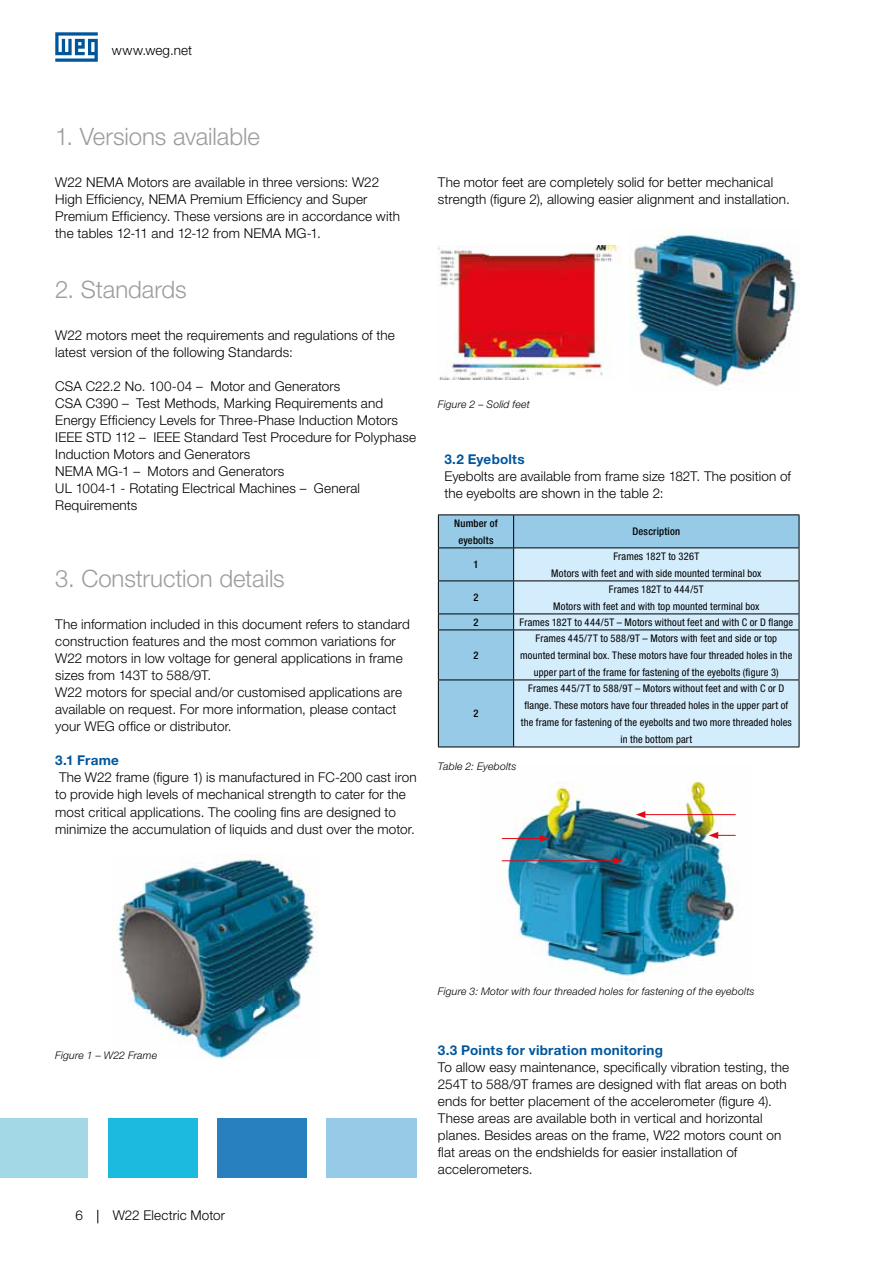
<style>
.page{position:relative;width:893px;height:1263px;background:#fff}
.page>*{position:absolute;margin:0;border:0;box-sizing:border-box;transform-origin:0 0}
.t1{font:300 24px "Helvetica Neue LT Pro";letter-spacing:-.005em;color:#9d9d9c}
.t2{font:300 13.5px/17px "Helvetica Neue LT Pro";letter-spacing:.01em;color:#000}
.t3{font:700 13.5px "Helvetica Neue LT Pro";letter-spacing:.02em;color:#00569d}
.t4{font:condensed 10.5px/17px "Helvetica Neue LT Pro";letter-spacing:.015em;color:#000;text-align:center}
.t5{font:italic 300 10.5px "Helvetica Neue LT Pro";letter-spacing:.015em;color:#000}
.t6{font:500 condensed 10.5px/17px "Helvetica Neue LT Pro";letter-spacing:.015em;color:#000;text-align:center}
</style>
<div class="page">
<svg style="left:55px;top:32px;width:43px;height:30px"></svg>
<svg style="left:97px;top:1210px;width:1px;height:13px"></svg>
<div style="left:0;top:1118px;width:88px;height:60px;background:#a3d8e7"></div>
<div style="left:108px;top:1118px;width:89px;height:60px;background:#1dbadf"></div>
<div style="left:217px;top:1118px;width:90px;height:60px;background:#2881be"></div>
<div style="left:327px;top:1118px;width:90px;height:60px;background:#96cae6"></div>
<img style="left:118px;top:855px;width:200px;height:204px">
<img style="left:438px;top:246px;width:183px;height:133px">
<img style="left:629px;top:229px;width:170px;height:158px">
<div style="left:439px;top:515px;width:360px;height:232px;background:#96cae6"></div>
<div style="left:514px;top:548px;width:285px;height:199px;background:#d4edfc"></div>
<hr style="left:438px;top:514px;width:76px;height:1px;background:#000">
<hr style="left:438px;top:515px;width:1px;height:32px;background:#000">
<hr style="left:514px;top:514px;width:285px;height:1px;background:#000">
<hr style="left:513px;top:515px;width:1px;height:32px;background:#000">
<hr style="left:799px;top:515px;width:1px;height:32px;background:#000">
<hr style="left:438px;top:547px;width:76px;height:1px;background:#000">
<hr style="left:438px;top:548px;width:1px;height:32px;background:#000">
<hr style="left:514px;top:547px;width:285px;height:1px;background:#000">
<hr style="left:513px;top:548px;width:1px;height:32px;background:#000">
<hr style="left:799px;top:548px;width:1px;height:32px;background:#000">
<hr style="left:438px;top:580px;width:76px;height:1px;background:#000">
<hr style="left:438px;top:581px;width:1px;height:32px;background:#000">
<hr style="left:514px;top:580px;width:285px;height:1px;background:#000">
<hr style="left:513px;top:581px;width:1px;height:32px;background:#000">
<hr style="left:799px;top:581px;width:1px;height:32px;background:#000">
<hr style="left:438px;top:613px;width:76px;height:1px;background:#000">
<svg style="left:438px;top:614px;width:1px;height:15px"></svg>
<hr style="left:514px;top:613px;width:285px;height:1px;background:#000">
<svg style="left:513px;top:614px;width:1px;height:15px"></svg>
<svg style="left:799px;top:614px;width:1px;height:15px"></svg>
<hr style="left:438px;top:629px;width:76px;height:1px;background:#000">
<hr style="left:438px;top:630px;width:1px;height:49px;background:#000">
<hr style="left:514px;top:629px;width:285px;height:1px;background:#000">
<hr style="left:513px;top:630px;width:1px;height:49px;background:#000">
<hr style="left:799px;top:630px;width:1px;height:49px;background:#000">
<hr style="left:438px;top:679px;width:76px;height:1px;background:#000">
<hr style="left:438px;top:680px;width:1px;height:67px;background:#000">
<hr style="left:514px;top:679px;width:285px;height:1px;background:#000">
<hr style="left:513px;top:680px;width:1px;height:67px;background:#000">
<hr style="left:799px;top:680px;width:1px;height:67px;background:#000">
<hr style="left:438px;top:747px;width:76px;height:1px;background:#000">
<hr style="left:514px;top:747px;width:285px;height:1px;background:#000">
<img style="left:498px;top:781px;width:238px;height:200px">
<hr style="left:502px;top:860px;width:113px;height:1px;background:#e30613">
<svg style="left:613px;top:857px;width:10px;height:7px"></svg>
<svg style="left:709px;top:832px;width:27px;height:7px"></svg>
<hr style="left:643px;top:814px;width:93px;height:1px;background:#e30613">
<svg style="left:636px;top:811px;width:9px;height:7px"></svg>
<hr style="left:502px;top:838px;width:40px;height:1px;background:#e30613">
<svg style="left:540px;top:835px;width:9px;height:7px"></svg>
<p class="t2" style="left:112px;top:42px;width:82px">www.weg.net</p>
<h1 class="t1" style="left:55px;top:121px;width:206px">1. Versions available</h1>
<p class="t2" style="left:55px;top:174px;width:346px">W22 NEMA Motors are available in three versions: W22<br>High Efficiency, NEMA Premium Efficiency and Super Premium Efficiency. These versions are in accordance with the tables 12-11 and 12-12 from NEMA MG-1.</p>
<h1 class="t1" style="left:55px;top:274px;width:133px">2. Standards</h1>
<p class="t2" style="left:55px;top:327px;width:341px">W22 motors meet the requirements and regulations of the latest version of the following Standards:</p>
<p class="t2" style="left:55px;top:378px;width:362px">CSA C22.2 No. 100-04 – Motor and Generators<br>CSA C390 – Test Methods, Marking Requirements and Energy Efficiency Levels for Three-Phase Induction Motors IEEE STD 112 – IEEE Standard Test Procedure for Polyphase Induction Motors and Generators<br>NEMA MG-1 – Motors and Generators<br>UL 1004-1 - Rotating Electrical Machines – General Requirements</p>
<h1 class="t1" style="left:55px;top:564px;width:231px">3. Construction details</h1>
<p class="t2" style="left:55px;top:616px;width:356px">The information included in this document refers to standard construction features and the most common variations for W22 motors in low voltage for general applications in frame sizes from 143T to 588/9T.<br>W22 motors for special and/or customised applications are available on request. For more information, please contact your WEG office or distributor.</p>
<p class="t3" style="left:55px;top:752px;width:65px">3.1 Frame</p>
<p class="t2" style="left:55px;top:769px;width:363px">The W22 frame (figure 1) is manufactured in FC-200 cast iron to provide high levels of mechanical strength to cater for the most critical applications. The cooling fins are designed to minimize the accumulation of liquids and dust over the motor.</p>
<p class="t2" style="left:438px;top:174px;width:353px">The motor feet are completely solid for better mechanical strength (figure 2), allowing easier alignment and installation.</p>
<p class="t5" style="left:438px;top:398px;width:93px">Figure 2 – Solid feet</p>
<p class="t3" style="left:444px;top:450px;width:82px">3.2 Eyebolts</p>
<p class="t2" style="left:444px;top:467px;width:348px">Eyebolts are available from frame size 182T. The position of the eyebolts are shown in the table 2:</p>
<p class="t6" style="left:454px;top:514px;width:45px">Number of eyebolts</p>
<p class="t6" style="left:633px;top:523px;width:49px">Description</p>
<p class="t6" style="left:473px;top:556px;width:7px">1</p>
<p class="t4" style="left:551px;top:547px;width:212px">Frames 182T to 326T<br>Motors with feet and with side mounted terminal box</p>
<p class="t6" style="left:473px;top:589px;width:7px">2</p>
<p class="t4" style="left:553px;top:580px;width:208px">Frames 182T to 444/5T<br>Motors with feet and with top mounted terminal box</p>
<p class="t6" style="left:473px;top:613px;width:7px">2</p>
<p class="t4" style="left:520px;top:613px;width:275px">Frames 182T to 444/5T – Motors without feet and with C or D flange</p>
<p class="t6" style="left:473px;top:646px;width:7px">2</p>
<p class="t4" style="left:520px;top:629px;width:274px">Frames 445/7T to 588/9T – Motors with feet and side or top mounted terminal box. These motors have four threaded holes in the upper part of the frame for fastening of the eyebolts (figure 3)</p>
<p class="t6" style="left:473px;top:705px;width:7px">2</p>
<p class="t4" style="left:521px;top:679px;width:273px">Frames 445/7T to 588/9T – Motors without feet and with C or D flange. These motors have four threaded holes in the upper part of the frame for fastening of the eyebolts and two more threaded holes in the bottom part</p>
<p class="t5" style="left:438px;top:760px;width:80px">Table 2: Eyebolts</p>
<p class="t5" style="left:438px;top:985px;width:318px">Figure 3: Motor with four threaded holes for fastening of the eyebolts</p>
<p class="t5" style="left:55px;top:1049px;width:103px">Figure 1 – W22 Frame</p>
<p class="t3" style="left:438px;top:1041px;width:226px">3.3 Points for vibration monitoring</p>
<p class="t2" style="left:438px;top:1058px;width:353px">To allow easy maintenance, specifically vibration testing, the 254T to 588/9T frames are designed with flat areas on both ends for better placement of the accelerometer (figure 4).<br>These areas are available both in vertical and horizontal planes. Besides areas on the frame, W22 motors count on flat areas on the endshields for easier installation of accelerometers.</p>
<p class="t2" style="left:75px;top:1207px;width:9px">6</p>
<p class="t2" style="left:113px;top:1207px;width:114px">W22 Electric Motor</p>
</div>
